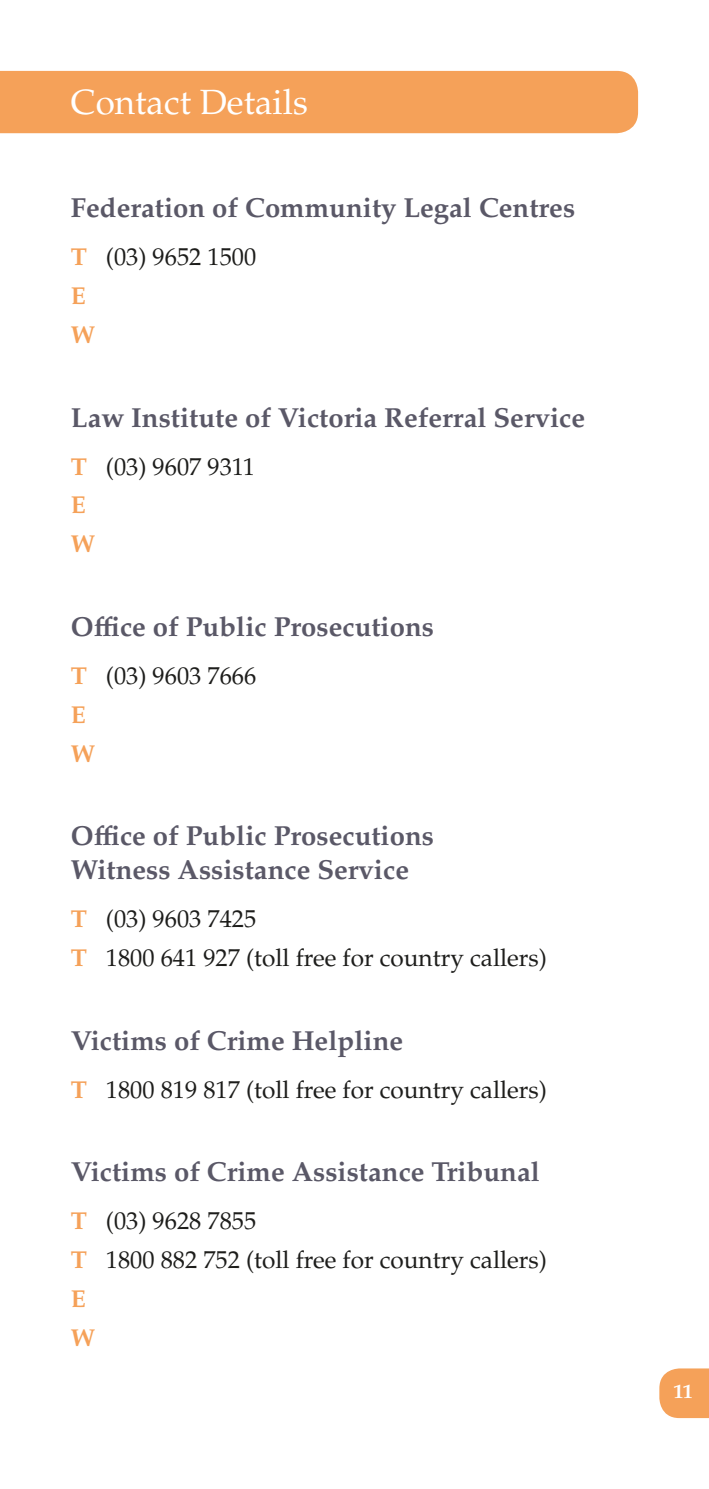
<style>
.page{position:relative;width:709px;height:1489px;background:#fff}
.page>*{position:absolute;margin:0;border:0;box-sizing:border-box;transform-origin:0 0}
.t1{font:35px "Palatino LT Pro";color:#fff}
.t2{font:700 27.5px/33.8px "Palatino LT Pro";color:#5a5867}
.t3{font:24.5px/38.8px "Palatino LT Pro";color:#1d1d1b}
.t4{font:700 20px "Palatino LT Pro";color:#fff}
.s1{font-weight:700;color:#f5a159}
</style>
<div class="page">
<svg style="left:659px;top:1368px;width:50px;height:49px;background:#f5a865"></svg>
<div style="left:0;top:71px;width:638px;height:62px;background:#f5a159"></div>
<p class="t1" style="left:71px;top:81px;width:238px">Contact Details</p>
<p class="t2" style="left:71px;top:191px;width:506px">Federation of Community Legal Centres</p>
<p class="t3" style="left:71px;top:238px;width:187px"><span class="s1">T</span> (03) 9652 1500<br><span class="s1">E<br>W</span></p>
<p class="t2" style="left:71px;top:400px;width:516px">Law Institute of Victoria Referral Service</p>
<p class="t3" style="left:71px;top:447px;width:185px"><span class="s1">T</span> (03) 9607 9311<br><span class="s1">E<br>W</span></p>
<p class="t2" style="left:71px;top:609px;width:365px">Office of Public Prosecutions</p>
<p class="t3" style="left:71px;top:656px;width:187px"><span class="s1">T</span> (03) 9603 7666<br><span class="s1">E<br>W</span></p>
<p class="t2" style="left:71px;top:818px;width:365px">Office of Public Prosecutions<br>Witness Assistance Service</p>
<p class="t3" style="left:71px;top:899px;width:477px"><span class="s1">T</span> (03) 9603 7425<br><span class="s1">T</span> 1800 641 927 (toll free for country callers)</p>
<p class="t2" style="left:71px;top:1022px;width:334px">Victims of Crime Helpline</p>
<p class="t3" style="left:71px;top:1070px;width:477px"><span class="s1">T</span> 1800 819 817 (toll free for country callers)</p>
<p class="t2" style="left:71px;top:1154px;width:470px">Victims of Crime Assistance Tribunal</p>
<p class="t3" style="left:71px;top:1201px;width:477px"><span class="s1">T</span> (03) 9628 7855<br><span class="s1">T</span> 1800 882 752 (toll free for country callers)<br><span class="s1">E<br>W</span></p>
<p class="t4" style="left:673px;top:1378px;width:21px">11</p>
</div>
